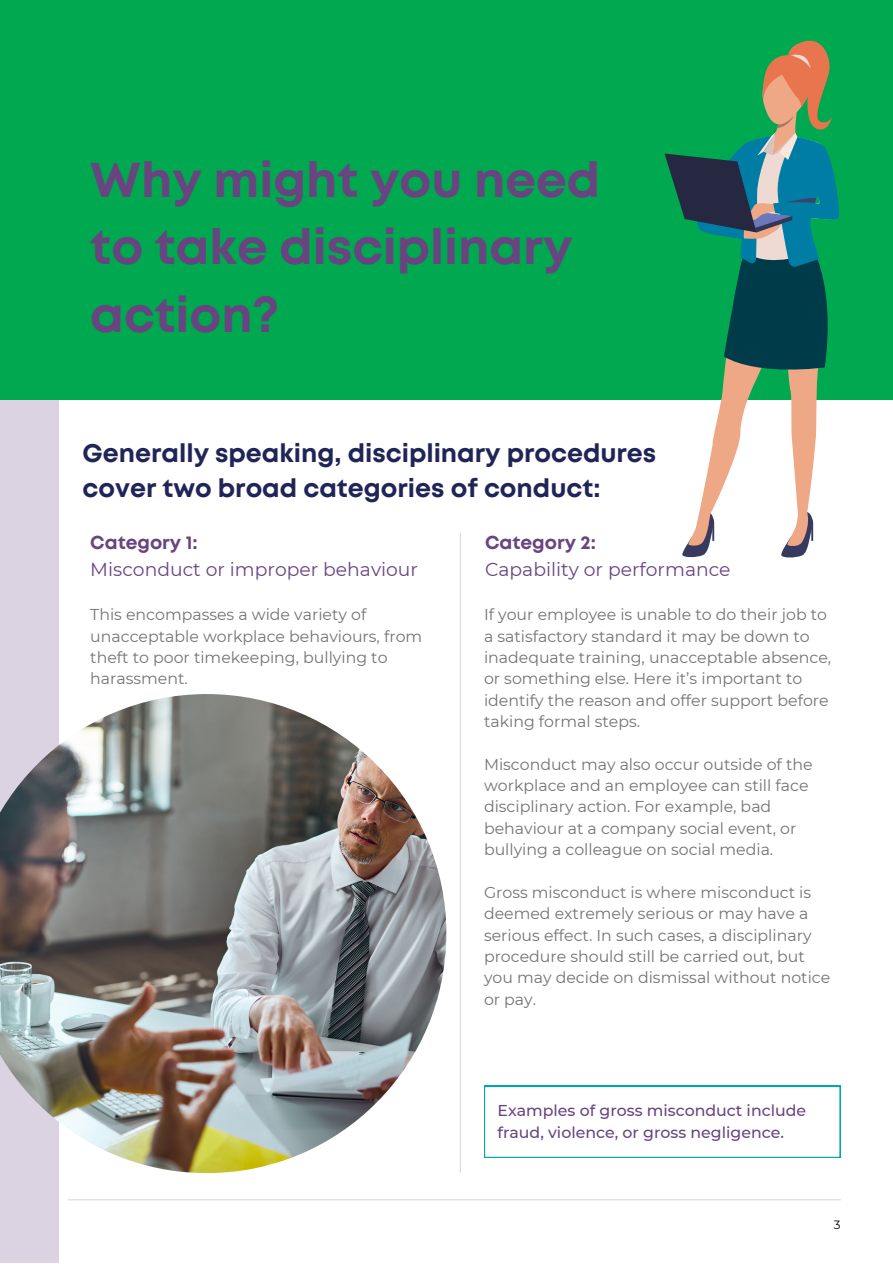
<style>
.page{position:relative;width:893px;height:1264px;background:#fff}
.page>*{position:absolute;margin:0;border:0;box-sizing:border-box;transform-origin:0 0}
.t1{font:700 48.9px/67.5px "Mont";color:#684581}
.t2{font:700 25.5px/34.8px "Mont";color:#202558}
.t3{font:18.75px "Montserrat";color:#684581}
.t4{font:700 18.75px "Mont";color:#684581}
.t5{font:15.75px/21.3px "Montserrat";color:#737373}
.t6{font:500 15.75px/21.3px "Montserrat";color:#684581}
.t7{font:12px "Montserrat";color:#000}
</style>
<div class="page">
<hr style="left:68px;top:1199px;width:772px;height:1px;background:#d9d9d9">
<div style="left:0;top:0;width:58px;height:1262px;background:#dbd3e1"></div>
<div style="left:0;top:0;width:892px;height:399px;background:#00a84f"></div>
<svg style="left:484px;top:1085px;width:356px;height:72px"></svg>
<svg style="left:698px;top:377px;width:133px;height:132px"></svg>
<svg style="left:682px;top:509px;width:33px;height:49px"></svg>
<svg style="left:781px;top:509px;width:33px;height:49px"></svg>
<svg style="left:664px;top:40px;width:175px;height:337px"></svg>
<img style="left:0;top:694px;width:446px;height:479px">
<hr style="left:460px;top:533px;width:1px;height:639px;background:#d9d9d9">
<h1 class="t1" style="left:90px;top:149px;width:511px">Why might you need to take disciplinary action?</h1>
<h2 class="t2" style="left:83px;top:438px;width:575px">Generally speaking, disciplinary procedures cover two broad categories of conduct:</h2>
<p class="t4" style="left:90px;top:535px;width:109px">Category 1:</p>
<p class="t3" style="left:90px;top:558px;width:329px">Misconduct or improper behaviour</p>
<p class="t5" style="left:90px;top:604px;width:333px">This encompasses a wide variety of unacceptable workplace behaviours, from theft to poor timekeeping, bullying to harassment.</p>
<p class="t4" style="left:485px;top:535px;width:112px">Category 2:</p>
<p class="t3" style="left:485px;top:558px;width:247px">Capability or performance</p>
<p class="t5" style="left:484px;top:604px;width:349px">If your employee is unable to do their job to a satisfactory standard it may be down to inadequate training, unacceptable absence, or something else. Here it’s important to identify the reason and offer support before taking formal steps.</p>
<p class="t5" style="left:484px;top:753px;width:330px">Misconduct may also occur outside of the workplace and an employee can still face disciplinary action. For example, bad behaviour at a company social event, or bullying a colleague on social media.</p>
<p class="t5" style="left:484px;top:881px;width:348px">Gross misconduct is where misconduct is deemed extremely serious or may have a serious effect. In such cases, a disciplinary procedure should still be carried out, but you may decide on dismissal without notice or pay.</p>
<p class="t6" style="left:497px;top:1099px;width:310px">Examples of gross misconduct include fraud, violence, or gross negligence.</p>
<p class="t7" style="left:833px;top:1216px;width:8px">3</p>
</div>
